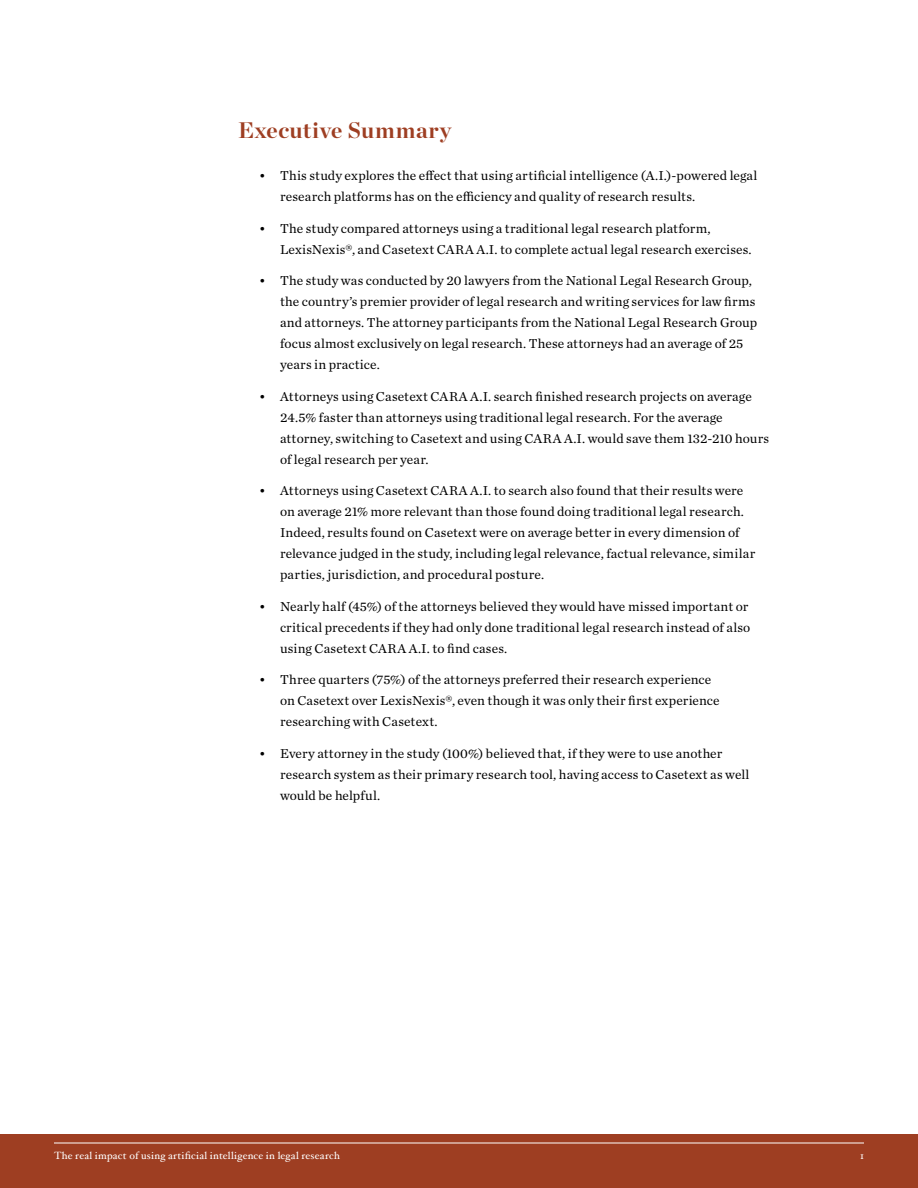
<style>
.page{position:relative;width:918px;height:1188px;background:#fff}
.page>*{position:absolute;margin:0;border:0;box-sizing:border-box;transform-origin:0 0}
.t1{font:700 22.5px "Chronicle Display";letter-spacing:.02em;color:#9e3e22}
.t2{font:13.5px/21px "Chronicle Text G1";letter-spacing:.01em;color:#000}
.t3{font:10.5px "Hoefler Text";letter-spacing:.02em;color:#fff}
</style>
<div class="page">
<div style="left:0;top:1134px;width:918px;height:54px;background:#9e3e22"></div>
<hr style="left:54px;top:1143px;width:810px;height:1px;background:#fff">
<h1 class="t1" style="left:238px;top:112px;width:215px">Executive Summary</h1>
<p class="t2" style="left:280px;top:164px;width:479px;text-indent:-21px">• This study explores the effect that using artificial intelligence (A.I.)-powered legal research platforms has on the efficiency and quality of research results.</p>
<p class="t2" style="left:280px;top:217px;width:473px;text-indent:-21px">• The study compared attorneys using a traditional legal research platform,<br>LexisNexis®, and Casetext CARA A.I. to complete actual legal research exercises.</p>
<p class="t2" style="left:280px;top:269px;width:479px;text-indent:-21px">• The study was conducted by 20 lawyers from the National Legal Research Group, the country’s premier provider of legal research and writing services for law firms and attorneys. The attorney participants from the National Legal Research Group focus almost exclusively on legal research. These attorneys had an average of 25 years in practice.</p>
<p class="t2" style="left:280px;top:385px;width:491px;text-indent:-21px">• Attorneys using Casetext CARA A.I. search finished research projects on average 24.5% faster than attorneys using traditional legal research. For the average attorney, switching to Casetext and using CARA A.I. would save them 132-210 hours of legal research per year.</p>
<p class="t2" style="left:280px;top:479px;width:477px;text-indent:-21px">• Attorneys using Casetext CARA A.I. to search also found that their results were on average 21% more relevant than those found doing traditional legal research.<br>Indeed, results found on Casetext were on average better in every dimension of relevance judged in the study, including legal relevance, factual relevance, similar parties, jurisdiction, and procedural posture.</p>
<p class="t2" style="left:280px;top:595px;width:472px;text-indent:-21px">• Nearly half (45%) of the attorneys believed they would have missed important or critical precedents if they had only done traditional legal research instead of also using Casetext CARA A.I. to find cases.</p>
<p class="t2" style="left:280px;top:668px;width:441px;text-indent:-21px">• Three quarters (75%) of the attorneys preferred their research experience on Casetext over LexisNexis®, even though it was only their first experience researching with Casetext.</p>
<p class="t2" style="left:280px;top:742px;width:471px;text-indent:-21px">• Every attorney in the study (100%) believed that, if they were to use another research system as their primary research tool, having access to Casetext as well would be helpful.</p>
<p class="t3" style="left:54px;top:1149px;width:287px">The real impact of using artificial intelligence in legal research</p>
<p class="t3" style="left:860px;top:1149px;width:5px">1</p>
</div>
